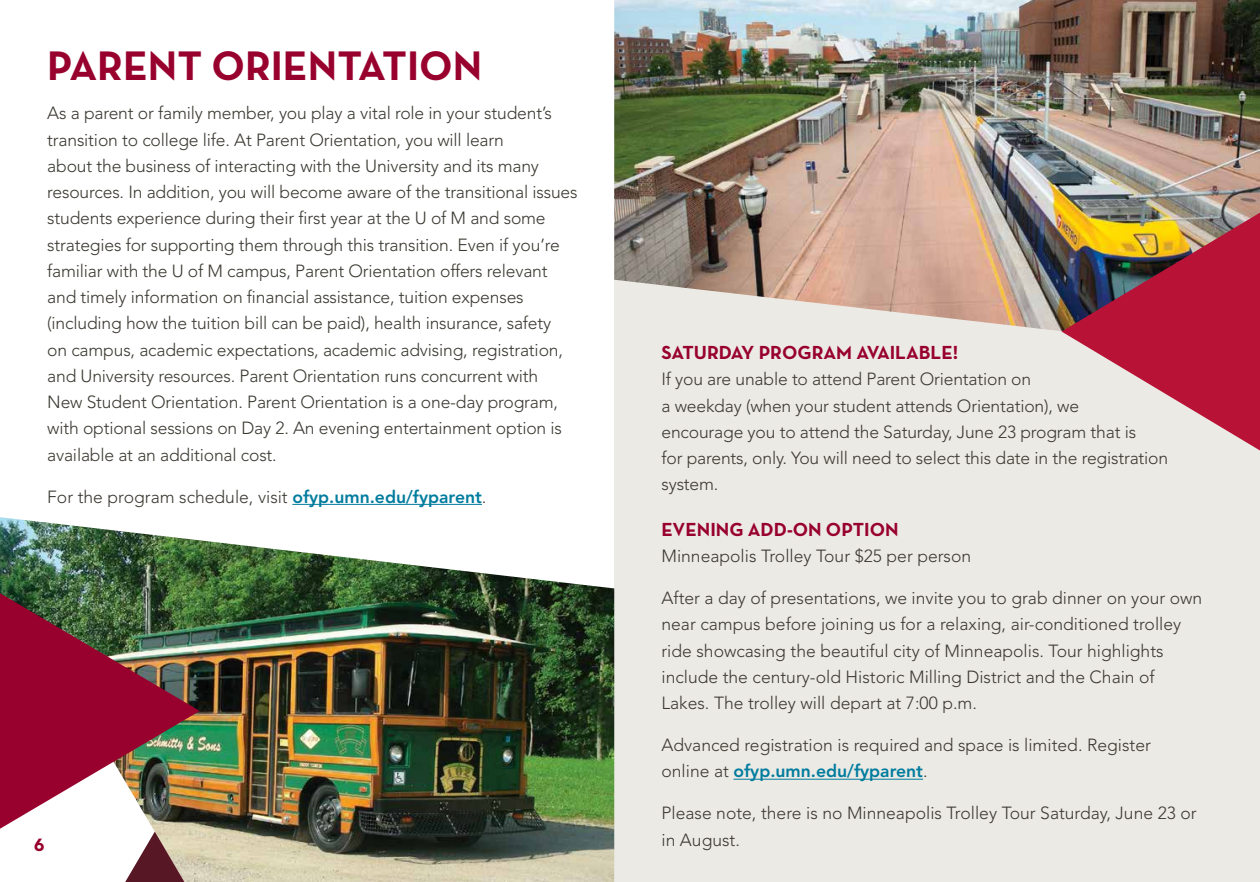
<style>
.page{position:relative;width:1260px;height:882px;background:#fff}
.page>*{position:absolute;margin:0;border:0;box-sizing:border-box;transform-origin:0 0}
.t1{font:700 42px "Neutraface Text";color:#98002e}
.t2{font:700 19.25px "Neutraface Text";color:#98002e}
.t3{font:300 17.5px/26.2px "Avenir";letter-spacing:-.01em;color:#3b3931}
.t4{font:900 17.5px "Avenir";color:#98002e}
.s1{font-weight:800;color:#007c9e}
</style>
<div class="page">
<div style="left:614px;top:94px;width:646px;height:788px;background:#eceae5"></div>
<img style="left:0;top:517px;width:614px;height:365px">
<hr style="left:292px;top:504px;width:190px;height:1px;background:#007c9e">
<img style="left:0;top:593px;width:200px;height:236px">
<svg style="left:0;top:690px;width:184px;height:192px"></svg>
<img style="left:614px;top:0;width:646px;height:331px">
<hr style="left:733px;top:779px;width:190px;height:1px;background:#007c9e">
<img style="left:1062px;top:213px;width:198px;height:238px">
<h1 class="t1" style="left:47px;top:39px;width:436px">PARENT ORIENTATION</h1>
<p class="t3" style="left:47px;top:100px;width:532px">As a parent or family member, you play a vital role in your student’s transition to college life. At Parent Orientation, you will learn<br>about the business of interacting with the University and its many resources. In addition, you will become aware of the transitional issues students experience during their first year at the U of M and some strategies for supporting them through this transition. Even if you’re familiar with the U of M campus, Parent Orientation offers relevant and timely information on financial assistance, tuition expenses (including how the tuition bill can be paid), health insurance, safety<br>on campus, academic expectations, academic advising, registration, and University resources. Parent Orientation runs concurrent with New Student Orientation. Parent Orientation is a one-day program, with optional sessions on Day 2. An evening entertainment option is available at an additional cost.</p>
<p class="t3" style="left:47px;top:483px;width:441px">For the program schedule, visit <span class="s1">ofyp.umn.edu/fyparent</span>.</p>
<p class="t4" style="left:34px;top:834px;width:12px">6</p>
<p class="t2" style="left:662px;top:340px;width:298px">SATURDAY PROGRAM AVAILABLE!</p>
<p class="t3" style="left:662px;top:366px;width:508px">If you are unable to attend Parent Orientation on<br>a weekday (when your student attends Orientation), we<br>encourage you to attend the Saturday, June 23 program that is<br>for parents, only. You will need to select this date in the registration system.</p>
<p class="t2" style="left:662px;top:517px;width:239px">EVENING ADD-ON OPTION</p>
<p class="t3" style="left:662px;top:543px;width:311px">Minneapolis Trolley Tour $25 per person</p>
<p class="t3" style="left:662px;top:585px;width:542px">After a day of presentations, we invite you to grab dinner on your own near campus before joining us for a relaxing, air-conditioned trolley ride showcasing the beautiful city of Minneapolis. Tour highlights include the century-old Historic Milling District and the Chain of Lakes. The trolley will depart at 7:00 p.m.</p>
<p class="t3" style="left:662px;top:732px;width:491px">Advanced registration is required and space is limited. Register online at <span class="s1">ofyp.umn.edu/fyparent</span>.</p>
<p class="t3" style="left:662px;top:800px;width:537px">Please note, there is no Minneapolis Trolley Tour Saturday, June 23 or in August.</p>
</div>
